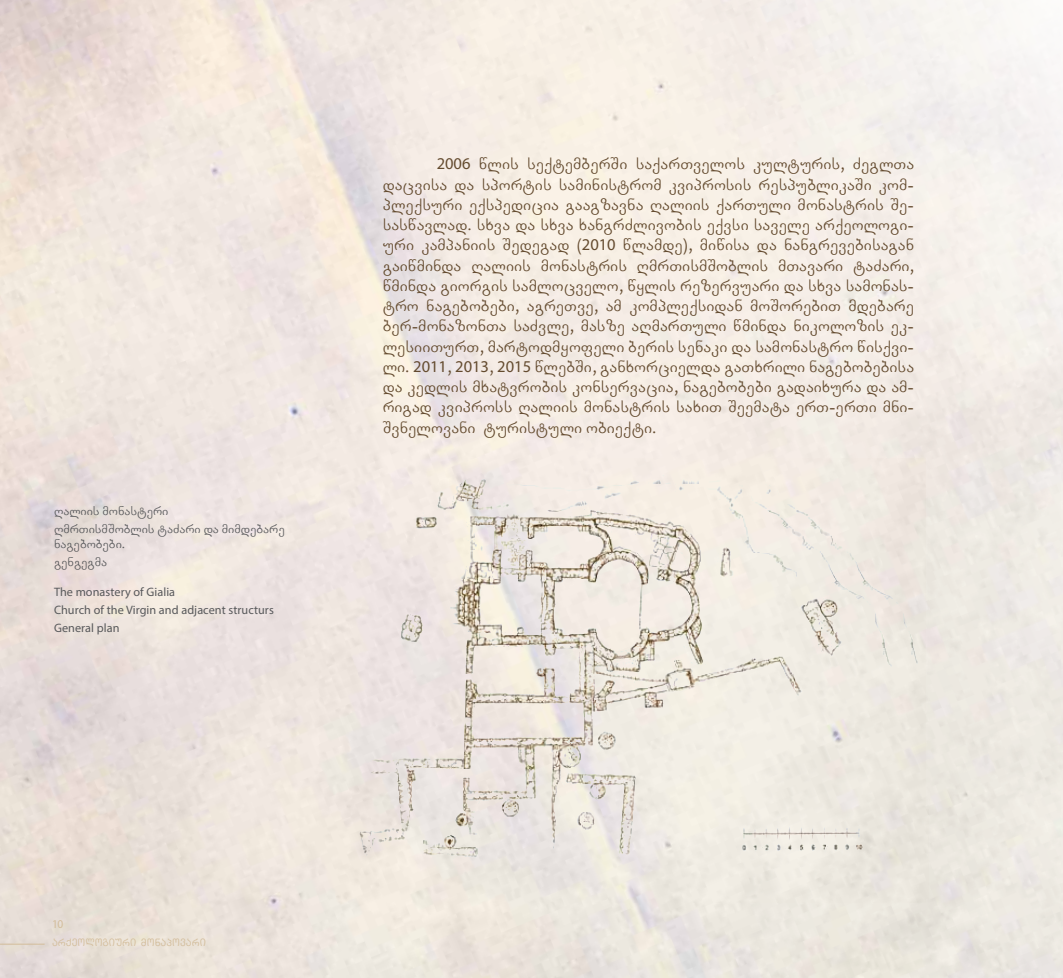
<style>
.page{position:relative;width:1063px;height:978px;background:#fff}
.page>*{position:absolute;margin:0;border:0;box-sizing:border-box;transform-origin:0 0}
.t1{font:16.5px/20.2px "Kolhety Normal";color:#644b2f}
.t2{font:12.75px/18px "Kolhety Normal";letter-spacing:-.005em;color:#58595b}
.t3{font:12.15px/18px "Myriad Pro";letter-spacing:.005em;color:#58595b}
.t4{font:12px "Myriad Pro";color:#d3bd9b;scale:.95 1}
.t5{font:10.5px "Kolhety Mt Normal";letter-spacing:-.005em;color:#d3bd9b;scale:.95 1}
</style>
<div class="page">
<hr style="left:0;top:944px;width:45px;height:1px;background:#d3bd9b">
<img style="left:320px;top:458px;width:605px;height:443px">
<img style="left:651px;top:811px;width:276px;height:86px">
<p class="t2" style="left:54px;top:503px;width:232px">RALIIS MONASTERI<br>RMRTISMSOBLIS TAZARI DA MIMDEBARE</p>
<p class="t2" style="left:54px;top:536px;width:73px">NAGEBOBEBI.<br>GENGEGMA</p>
<p class="t3" style="left:54px;top:583px;width:221px">The monastery of Gialia<br>Church of the Virgin and adjacent structurs<br>General plan</p>
<p class="t1" style="left:383px;top:155px;width:533px;text-indent:54px">2006 WLIS SEQTEMBERSI SAQARTVELOS KULTURIS, ZEGLTA DACVISA DA SPORTIS SAMINISTROM KVIPROSIS RESPUBLIKASI KOM-PLEQSURI EQSPEDICIA GAAGZAVNA RALIIS QARTULI MONASTRIS SE-SASWAVLAD. SXVA DA SXVA XANGRZLIVOBIS EQVSI SAVELE ARQEOLOGI-URI KAMPANIIS SEDEGAD (2010 WLAMDE), MIWISA DA NANGREVEBISAGAN GAIWMINDA RALIIS MONASTRIS RMRTISMSOBLIS MTAVARI TAZARI, WMINDA GIORGIS SAMLOCVELO, WYLIS REZERVUARI DA SXVA SAMONAS-TRO NAGEBOBEBI, AGRETVE, AM KOMPLEQSIDAN MOSOREBIT MDEBARE BER-MONAZONTA SAZVLE, MASZE ARMARTULI WMINDA NIKOLOZIS EK-LESIITURT, MARTODMYOFELI BERIS SENAKI DA SAMONASTRO WISQVI-LI. 2011, 2013, 2015 WLEBSI, GANXORCIELDA GATXRILI NAGEBOBEBISA DA KEDLIS MXATVROBIS KONSERVACIA, NAGEBOBEBI GADAIXURA DA AM-RIGAD KVIPROSS RALIIS MONASTRIS SAXIT SEEMATA ERT-ERTI MNI-SVNELOVANI TURISTULI OBIEQTI.</p>
<p class="t4" style="left:52px;top:917px;width:14px">10</p>
<p class="t5" style="left:52px;top:938px;width:163px">ARQEOLOGIURI MONAPOVARI</p>
</div>
